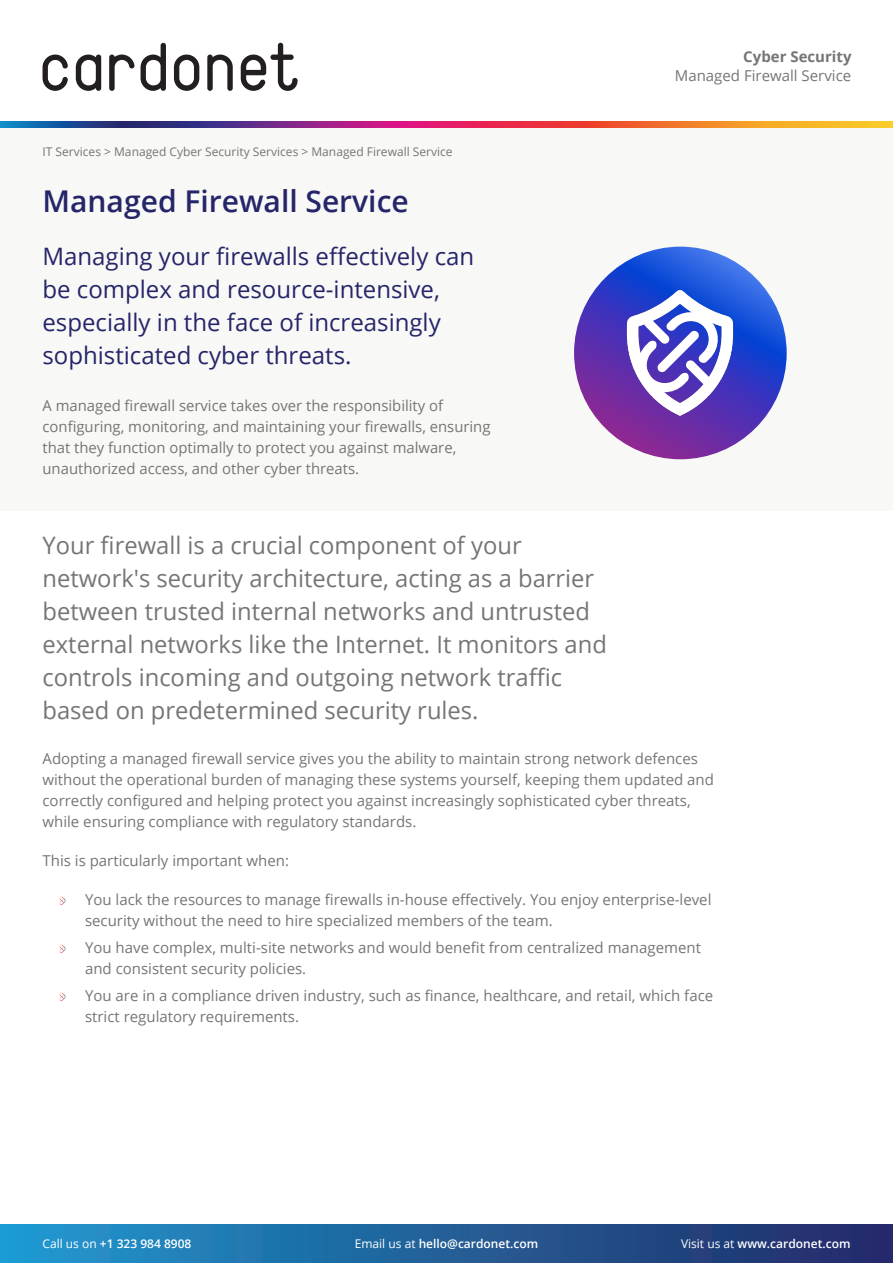
<style>
.page{position:relative;width:893px;height:1263px;background:#fff}
.page>*{position:absolute;margin:0;border:0;box-sizing:border-box;transform-origin:0 0}
.t1{font:600 30px "Open Sans";color:#252569}
.t2{font:24px/33px "Open Sans";color:#777574}
.t3{font:24px/33px "Open Sans";color:#252569}
.t4{font:15px/21px "Open Sans";color:#777574}
.t5{font:700 15px "Open Sans";color:#777574}
.t6{font:600 12px "Open Sans";color:#fff}
.t7{font:12px "Open Sans";color:#777574}
.s1{font-weight:400}
</style>
<div class="page">
<svg style="left:43px;top:55px;width:25px;height:36px"></svg>
<svg style="left:76px;top:55px;width:25px;height:36px"></svg>
<svg style="left:174px;top:55px;width:25px;height:36px"></svg>
<svg style="left:207px;top:55px;width:26px;height:36px"></svg>
<svg style="left:141px;top:43px;width:25px;height:48px"></svg>
<svg style="left:109px;top:55px;width:26px;height:36px"></svg>
<svg style="left:241px;top:43px;width:57px;height:48px"></svg>
<div style="left:0;top:128px;width:893px;height:382px;background:#f8f8f7"></div>
<div style="left:0;top:1225px;width:893px;height:38px;background:linear-gradient(to right,#2099cf,#242765)"></div>
<svg style="left:60px;top:992px;width:6px;height:9px"></svg>
<svg style="left:60px;top:944px;width:6px;height:9px"></svg>
<svg style="left:60px;top:896px;width:6px;height:9px"></svg>
<img style="left:0;top:122px;width:893px;height:6px">
<svg style="left:574px;top:247px;width:213px;height:212px;background:#473fbe"></svg>
<img style="left:618px;top:290px;width:125px;height:125px">
<svg style="left:635px;top:309px;width:86px;height:86px"></svg>
<p class="t5" style="left:743px;top:50px;width:110px">Cyber Security</p>
<p class="t7" style="left:43px;top:147px;width:412px">IT Services &gt; Managed Cyber Security Services &gt; Managed Firewall Service</p>
<h1 class="t1" style="left:43px;top:189px;width:368px">Managed Firewall Service</h1>
<h2 class="t3" style="left:43px;top:242px;width:433px">Managing your firewalls effectively can be complex and resource-intensive, especially in the face of increasingly sophisticated cyber threats.</h2>
<p class="t4" style="left:43px;top:397px;width:450px">A managed firewall service takes over the responsibility of configuring, monitoring, and maintaining your firewalls, ensuring that they function optimally to protect you against malware, unauthorized access, and other cyber threats.</p>
<p class="t2" style="left:43px;top:531px;width:566px">Your firewall is a crucial component of your network's security architecture, acting as a barrier between trusted internal networks and untrusted external networks like the Internet. It monitors and controls incoming and outgoing network traffic based on predetermined security rules.</p>
<p class="t4" style="left:675px;top:67px;width:178px">Managed Firewall Service</p>
<p class="t4" style="left:43px;top:749px;width:673px">Adopting a managed firewall service gives you the ability to maintain strong network defences without the operational burden of managing these systems yourself, keeping them updated and correctly configured and helping protect you against increasingly sophisticated cyber threats, while ensuring compliance with regulatory standards.</p>
<p class="t4" style="left:43px;top:851px;width:248px">This is particularly important when:</p>
<p class="t4" style="left:85px;top:890px;width:628px">You lack the resources to manage firewalls in-house effectively. You enjoy enterprise-level security without the need to hire specialized members of the team.</p>
<p class="t4" style="left:85px;top:938px;width:617px">You have complex, multi-site networks and would benefit from centralized management and consistent security policies.</p>
<p class="t4" style="left:85px;top:986px;width:630px">You are in a compliance driven industry, such as finance, healthcare, and retail, which face strict regulatory requirements.</p>
<p class="t6" style="left:43px;top:1239px;width:150px"><span class="s1">Call us on</span> +1 323 984 8908</p>
<p class="t6" style="left:355px;top:1239px;width:185px"><span class="s1">Email us at</span> hello@cardonet.com</p>
<p class="t6" style="left:681px;top:1239px;width:171px"><span class="s1">Visit us at</span> www.cardonet.com</p>
</div>
